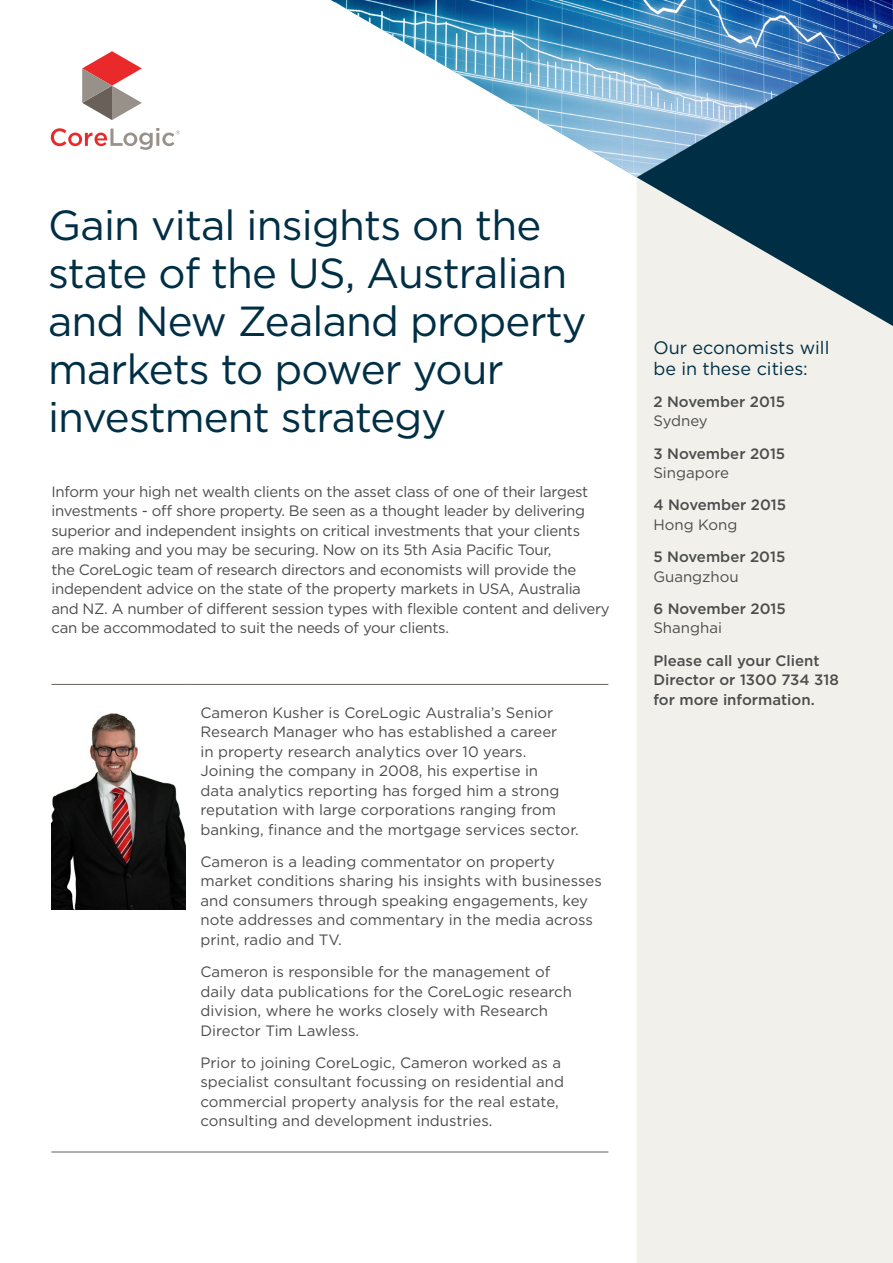
<style>
.page{position:relative;width:893px;height:1263px;background:#fff}
.page>*{position:absolute;margin:0;border:0;box-sizing:border-box;transform-origin:0 0}
.Headline_DS{font:42px/48px "Gotham";letter-spacing:-.02em;color:#002f45}
.Subtitle_DS{font:18px/21px "Gotham";color:#002f45}
.Body_Text{font:15px/19.5px "Gotham";color:#4b4c4d}
.Body_Text-2{font:15px/19.5px "Gotham";letter-spacing:-.02em;color:#4b4c4d}
.Body_Text-3{font:500 15px/19.5px "Gotham";color:#4b4c4d}
.s1{font-weight:400}
</style>
<div class="page">
<img style="left:331px;top:0;width:562px;height:177px">
<div style="left:637px;top:326px;width:256px;height:937px;background:#f1f0ea"></div>
<svg style="left:637px;top:29px;width:256px;height:297px;background:#567a8f"></svg>
<svg style="left:82px;top:51px;width:60px;height:69px"></svg>
<svg style="left:51px;top:128px;width:129px;height:22px"></svg>
<hr style="left:51px;top:684px;width:140px;height:1px;background:#686059">
<hr style="left:191px;top:684px;width:417px;height:1px;background:#686059">
<hr style="left:51px;top:1152px;width:140px;height:1px;background:#686059">
<hr style="left:191px;top:1152px;width:417px;height:1px;background:#686059">
<img style="left:51px;top:713px;width:134px;height:197px">
<p class="Headline_DS" style="left:48px;top:200px;width:540px">Gain vital insights on the state of the US, Australian and New Zealand property</p>
<p class="Headline_DS" style="left:48px;top:344px;width:457px">markets to power your investment strategy</p>
<p class="Body_Text-2" style="left:51px;top:481px;width:560px">Inform your high net wealth clients on the asset class of one of their largest investments - off shore property. Be seen as a thought leader by delivering superior and independent insights on critical investments that your clients<br>are making and you may be securing. Now on its 5th Asia Pacific Tour,<br>the CoreLogic team of research directors and economists will provide the independent advice on the state of the property markets in USA, Australia and NZ. A number of different session types with flexible content and delivery can be accommodated to suit the needs of your clients.</p>
<p class="Body_Text" style="left:200px;top:702px;width:380px">Cameron Kusher is CoreLogic Australia’s Senior Research Manager who has established a career<br>in property research analytics over 10 years.<br>Joining the company in 2008, his expertise in<br>data analytics reporting has forged him a strong reputation with large corporations ranging from banking, finance and the mortgage services sector.</p>
<p class="Body_Text" style="left:200px;top:851px;width:403px">Cameron is a leading commentator on property market conditions sharing his insights with businesses and consumers through speaking engagements, key note addresses and commentary in the media across print, radio and TV.</p>
<p class="Body_Text" style="left:200px;top:962px;width:373px">Cameron is responsible for the management of daily data publications for the CoreLogic research division, where he works closely with Research Director Tim Lawless.</p>
<p class="Body_Text" style="left:200px;top:1052px;width:365px">Prior to joining CoreLogic, Cameron worked as a specialist consultant focussing on residential and commercial property analysis for the real estate, consulting and development industries.</p>
<p class="Subtitle_DS" style="left:653px;top:336px;width:178px">Our economists will be in these cities:</p>
<p class="Body_Text-3" style="left:653px;top:392px;width:133px">2 November 2015<br><span class="s1">Sydney</span></p>
<p class="Body_Text-3" style="left:653px;top:443px;width:133px">3 November 2015<br><span class="s1">Singapore</span></p>
<p class="Body_Text-3" style="left:653px;top:495px;width:134px">4 November 2015<br><span class="s1">Hong Kong</span></p>
<p class="Body_Text-3" style="left:653px;top:547px;width:133px">5 November 2015<br><span class="s1">Guangzhou</span></p>
<p class="Body_Text-3" style="left:653px;top:599px;width:134px">6 November 2015<br><span class="s1">Shanghai</span></p>
<p class="Body_Text-3" style="left:653px;top:650px;width:187px">Please call your Client<br>Director or 1300 734 318 for more information.</p>
</div>
